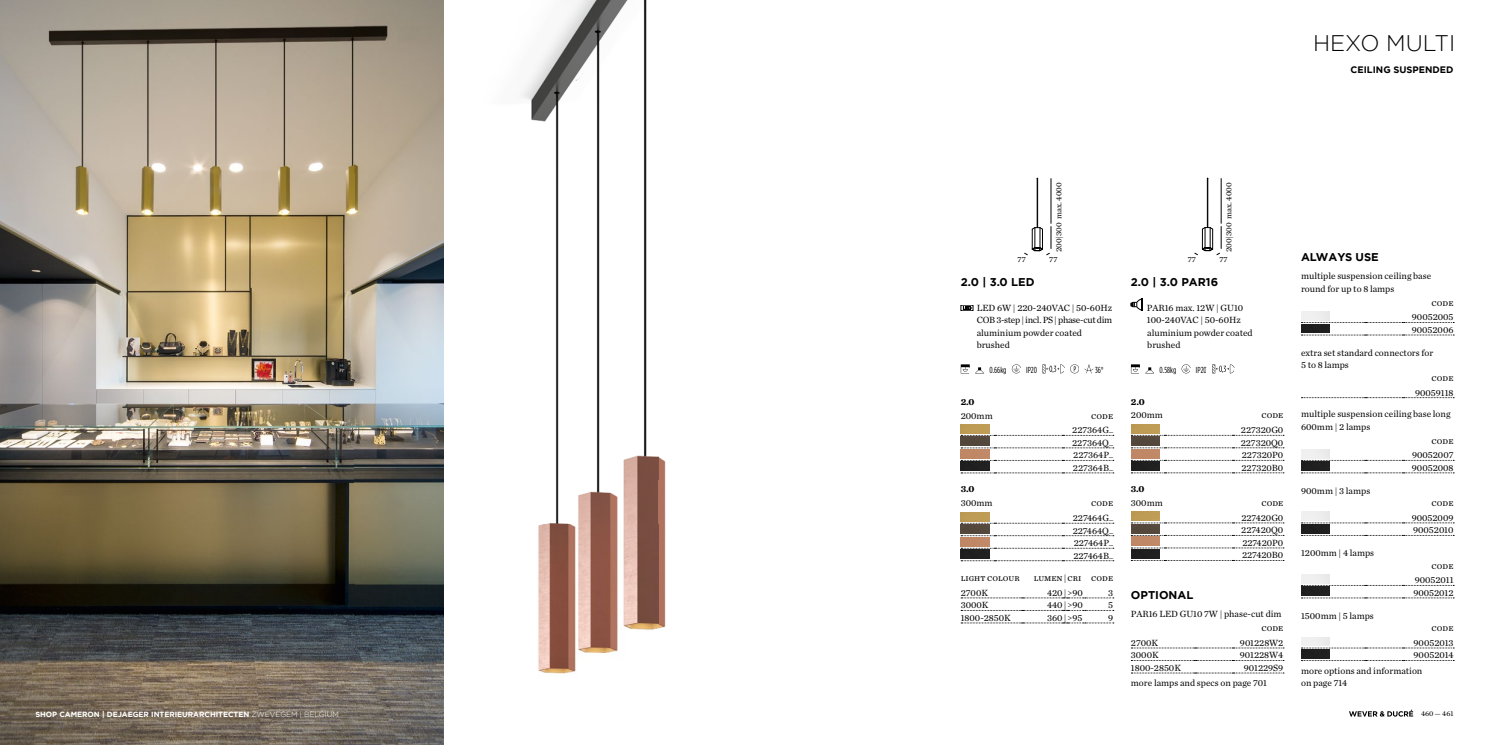
<style>
.page{position:relative;width:1489px;height:745px;background:#fff}
.page>*{position:absolute;margin:0;border:0;box-sizing:border-box;transform-origin:0 0}
.t1{font:300 22.5px "Gotham";color:#000}
.t2{font:700 11.25px "Gotham";color:#000}
.t3{font:9.38px/12.5px "Chronicle Text G1";color:#000;text-align:right}
.t4{font:700 9.38px "Gotham";color:#000}
.t5{font:700 9.38px "Chronicle Text G1";color:#000}
.t6{font:8.75px "Gotham Condensed";color:#000}
.t7{font:8.12px "Chronicle Text G1";color:#000}
.t8{font:700 7.5px "Gotham";letter-spacing:-.005em;color:#fff}
.t9{font:7.5px "Chronicle Text G1";color:#000}
.s1{font-weight:300}
</style>
<div class="page">
<img style="left:443px;top:0;width:223px;height:698px">
<img style="left:0;top:0;width:443px;height:744px">
<div style="left:960px;top:305px;width:13px;height:5px;border:1px solid #000"></div>
<svg style="left:960px;top:364px;width:24px;height:9px"></svg>
<svg style="left:1011px;top:364px;width:10px;height:9px"></svg>
<svg style="left:1042px;top:364px;width:52px;height:9px"></svg>
<svg style="left:1130px;top:364px;width:24px;height:9px"></svg>
<svg style="left:1181px;top:364px;width:10px;height:9px"></svg>
<svg style="left:1212px;top:364px;width:23px;height:9px"></svg>
<svg style="left:1130px;top:298px;width:12px;height:12px"></svg>
<img style="left:960px;top:424px;width:29px;height:9px">
<svg style="left:961px;top:434px;width:152px;height:2px"></svg>
<img style="left:960px;top:436px;width:29px;height:9px">
<svg style="left:961px;top:447px;width:152px;height:1px"></svg>
<img style="left:960px;top:449px;width:29px;height:9px">
<svg style="left:961px;top:459px;width:152px;height:2px"></svg>
<img style="left:960px;top:461px;width:29px;height:9px">
<svg style="left:961px;top:472px;width:152px;height:1px"></svg>
<img style="left:960px;top:512px;width:29px;height:8px">
<svg style="left:961px;top:522px;width:152px;height:1px"></svg>
<img style="left:960px;top:524px;width:29px;height:9px">
<svg style="left:961px;top:535px;width:152px;height:1px"></svg>
<img style="left:960px;top:537px;width:29px;height:8px">
<svg style="left:961px;top:547px;width:152px;height:1px"></svg>
<img style="left:960px;top:549px;width:29px;height:9px">
<svg style="left:961px;top:560px;width:152px;height:1px"></svg>
<img style="left:1131px;top:424px;width:28px;height:9px">
<svg style="left:1131px;top:434px;width:151px;height:1px"></svg>
<img style="left:1131px;top:436px;width:28px;height:9px">
<svg style="left:1131px;top:447px;width:152px;height:1px"></svg>
<img style="left:1131px;top:449px;width:28px;height:9px">
<svg style="left:1131px;top:459px;width:151px;height:1px"></svg>
<img style="left:1131px;top:461px;width:28px;height:9px">
<svg style="left:1131px;top:472px;width:152px;height:1px"></svg>
<img style="left:1131px;top:511px;width:28px;height:9px">
<svg style="left:1131px;top:522px;width:152px;height:1px"></svg>
<img style="left:1131px;top:524px;width:28px;height:9px">
<img style="left:1131px;top:536px;width:28px;height:9px">
<svg style="left:1131px;top:547px;width:152px;height:1px"></svg>
<img style="left:1131px;top:549px;width:28px;height:9px">
<svg style="left:1131px;top:647px;width:152px;height:1px"></svg>
<svg style="left:1131px;top:672px;width:152px;height:1px"></svg>
<svg style="left:961px;top:597px;width:152px;height:1px"></svg>
<svg style="left:961px;top:622px;width:152px;height:1px"></svg>
<hr style="left:1037px;top:178px;width:1px;height:49px;background:#000">
<hr style="left:1036px;top:178px;width:1px;height:49px;background:#000">
<hr style="left:1050px;top:178px;width:1px;height:45px;background:#000">
<svg style="left:1024px;top:226px;width:27px;height:29px"></svg>
<hr style="left:1207px;top:178px;width:1px;height:49px;background:#000">
<hr style="left:1206px;top:178px;width:1px;height:49px;background:#000">
<hr style="left:1220px;top:178px;width:1px;height:45px;background:#000">
<svg style="left:1194px;top:226px;width:27px;height:29px"></svg>
<svg style="left:1301px;top:459px;width:151px;height:1px"></svg>
<img style="left:1301px;top:461px;width:28px;height:9px">
<svg style="left:1301px;top:472px;width:152px;height:1px"></svg>
<svg style="left:1301px;top:522px;width:152px;height:1px"></svg>
<img style="left:1301px;top:524px;width:28px;height:9px">
<img style="left:1301px;top:586px;width:28px;height:9px">
<svg style="left:1301px;top:597px;width:152px;height:1px"></svg>
<svg style="left:1301px;top:647px;width:152px;height:1px"></svg>
<img style="left:1301px;top:649px;width:28px;height:9px">
<svg style="left:1301px;top:397px;width:152px;height:1px"></svg>
<svg style="left:1301px;top:322px;width:152px;height:1px"></svg>
<img style="left:1301px;top:324px;width:28px;height:9px">
<svg style="left:1301px;top:334px;width:152px;height:1px"></svg>
<svg style="left:1349px;top:709px;width:63px;height:7px"></svg>
<p class="t8" style="left:35px;top:708px;width:305px">SHOP CAMERON | DEJAEGER INTERIEURARCHITECTEN <span class="s1">ZWEVEGEM | BELGIUM</span></p>
<h1 class="t1" style="left:1312px;top:29px;width:144px">HEXO MULTI</h1>
<p class="t4" style="left:1350px;top:63px;width:104px">CEILING SUSPENDED</p>
<p class="t7" style="left:1052px;top:252px;width:72px;rotate:-90deg">200|300 max. 4000</p>
<p class="t7" style="left:1017px;top:253px;width:10px">77</p>
<p class="t7" style="left:1049px;top:253px;width:10px">77</p>
<p class="t2" style="left:960px;top:274px;width:75px">2.0 | 3.0 LED</p>
<p class="t3" style="left:976px;top:301px;width:137px;text-align:left">LED 6W | 220-240VAC | 50-60Hz<br>COB 3-step | incl. PS | phase-cut dim aluminium powder coated brushed</p>
<p class="t6" style="left:989px;top:365px;width:19px">0.66kg</p>
<p class="t6" style="left:1026px;top:365px;width:12px">IP20</p>
<p class="t6" style="left:1095px;top:365px;width:10px">36°</p>
<p class="t7" style="left:1222px;top:252px;width:72px;rotate:-90deg">200|300 max. 4000</p>
<p class="t7" style="left:1187px;top:253px;width:10px">77</p>
<p class="t7" style="left:1219px;top:253px;width:10px">77</p>
<p class="t2" style="left:1130px;top:274px;width:89px">2.0 | 3.0 PAR16</p>
<p class="t3" style="left:1146px;top:301px;width:107px;text-align:left">PAR16 max. 12W | GU10<br>100-240VAC | 50-60Hz aluminium powder coated brushed</p>
<p class="t6" style="left:1159px;top:365px;width:18px">0.58kg</p>
<p class="t6" style="left:1195px;top:365px;width:12px">IP20</p>
<p class="t5" style="left:960px;top:393px;width:15px">2.0</p>
<p class="t5" style="left:1130px;top:393px;width:15px">2.0</p>
<p class="t3" style="left:1130px;top:408px;width:33px">200mm</p>
<p class="t3" style="left:1240px;top:407px;width:44px;line-height:14.8px">code<br>227320G0</p>
<p class="t3" style="left:1240px;top:435px;width:44px;text-align:justify">227320Q0<br>227320P0<br>227320B0</p>
<p class="t3" style="left:1130px;top:496px;width:33px">300mm</p>
<p class="t3" style="left:1241px;top:494px;width:43px;line-height:14.8px">code<br>227420G0</p>
<p class="t3" style="left:1241px;top:523px;width:44px;text-align:justify">227420Q0<br>227420P0<br>227420B0</p>
<p class="t3" style="left:960px;top:408px;width:33px">200mm</p>
<p class="t3" style="left:1072px;top:407px;width:42px;line-height:14.8px">code<br>227364G_</p>
<p class="t3" style="left:1072px;top:435px;width:42px;text-align:justify">227364Q_ 227364P_ 227364B_</p>
<p class="t3" style="left:960px;top:496px;width:33px">300mm</p>
<p class="t3" style="left:1072px;top:495px;width:42px;line-height:14.8px">code<br>227464G_</p>
<p class="t3" style="left:1072px;top:523px;width:42px;text-align:justify">227464Q_ 227464P_ 227464B_</p>
<p class="t5" style="left:960px;top:481px;width:15px">3.0</p>
<p class="t5" style="left:1130px;top:481px;width:15px">3.0</p>
<p class="t3" style="left:960px;top:570px;width:60px">Light Colour</p>
<p class="t3" style="left:1033px;top:570px;width:81px">lumen | cri code</p>
<p class="t3" style="left:960px;top:585px;width:29px">2700K</p>
<p class="t3" style="left:1046px;top:585px;width:37px">420 | &gt;90</p>
<p class="t3" style="left:1108px;top:585px;width:6px">3</p>
<p class="t3" style="left:960px;top:598px;width:29px">3000K</p>
<p class="t3" style="left:1046px;top:598px;width:37px">440 | &gt;90</p>
<p class="t3" style="left:1108px;top:598px;width:6px">5</p>
<p class="t3" style="left:960px;top:610px;width:52px">1800-2850K</p>
<p class="t3" style="left:1047px;top:610px;width:37px">360 | &gt;95</p>
<p class="t3" style="left:1108px;top:610px;width:7px">9</p>
<p class="t2" style="left:1130px;top:586px;width:64px">OPTIONAL</p>
<p class="t3" style="left:1130px;top:607px;width:152px">PAR16 LED GU10 7W | phase-cut dim</p>
<p class="t3" style="left:1261px;top:620px;width:23px">code</p>
<p class="t3" style="left:1130px;top:635px;width:29px">2700K</p>
<p class="t3" style="left:1239px;top:635px;width:45px">901228W2</p>
<p class="t3" style="left:1130px;top:648px;width:29px">3000K</p>
<p class="t3" style="left:1239px;top:648px;width:45px">901228W4</p>
<p class="t3" style="left:1130px;top:660px;width:52px">1800-2850K</p>
<p class="t3" style="left:1243px;top:660px;width:41px">901229S9</p>
<p class="t3" style="left:1130px;top:676px;width:138px">more lamps and specs on page 701</p>
<p class="t2" style="left:1300px;top:249px;width:79px">ALWAYS USE</p>
<p class="t3" style="left:1300px;top:269px;width:132px;text-align:left">multiple suspension ceiling base round for up to 8 lamps</p>
<p class="t3" style="left:1411px;top:294px;width:43px;line-height:14.8px">code<br>90052005</p>
<p class="t3" style="left:1411px;top:323px;width:43px">90052006</p>
<p class="t3" style="left:1300px;top:345px;width:134px">extra set standard connectors for</p>
<p class="t3" style="left:1300px;top:358px;width:49px">5 to 8 lamps</p>
<p class="t3" style="left:1431px;top:370px;width:23px">code</p>
<p class="t3" style="left:1414px;top:385px;width:40px">90059118</p>
<p class="t3" style="left:1300px;top:407px;width:151px;text-align:left">multiple suspension ceiling base long<br>600mm | 2 lamps</p>
<p class="t3" style="left:1411px;top:432px;width:43px;line-height:14.8px">code<br>90052007</p>
<p class="t3" style="left:1411px;top:460px;width:43px">90052008</p>
<p class="t3" style="left:1300px;top:483px;width:71px">900mm | 3 lamps</p>
<p class="t3" style="left:1411px;top:494px;width:43px;line-height:14.8px">code<br>90052009</p>
<p class="t3" style="left:1412px;top:523px;width:42px">90052010</p>
<p class="t3" style="left:1300px;top:545px;width:75px">1200mm | 4 lamps</p>
<p class="t3" style="left:1414px;top:557px;width:40px;line-height:14.8px">code<br>90052011</p>
<p class="t3" style="left:1413px;top:585px;width:42px">90052012</p>
<p class="t3" style="left:1300px;top:608px;width:74px">1500mm | 5 lamps</p>
<p class="t3" style="left:1413px;top:619px;width:42px;line-height:14.8px">code<br>90052013</p>
<p class="t3" style="left:1413px;top:648px;width:41px">90052014</p>
<p class="t3" style="left:1300px;top:663px;width:123px;text-align:left">more options and information on page 714</p>
<p class="t9" style="left:1420px;top:707px;width:34px">460 — 461</p>
</div>
